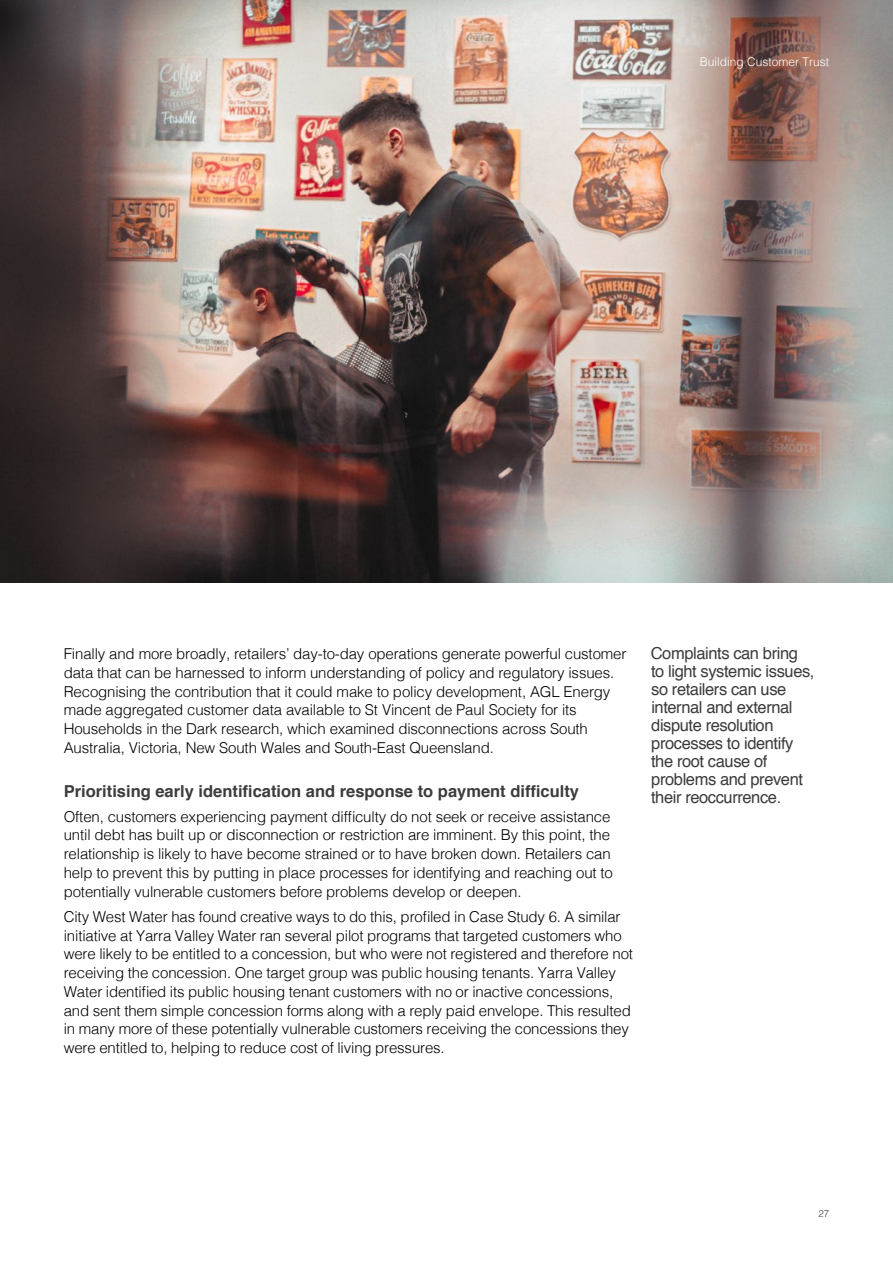
<style>
.page{position:relative;width:893px;height:1263px;background:#fff}
.page>*{position:absolute;margin:0;border:0;box-sizing:border-box;transform-origin:0 0}
.t1{font:16.5px/18px "Helvetica";letter-spacing:-.025em;color:#3c3c3b}
.t2{font:700 16.5px "Helvetica";color:#3c3c3b}
.t3{font:300 15px/18.8px "Helvetica";letter-spacing:-.01em;color:#000}
.t4{font:300 12px "Helvetica";color:#fff}
.t5{font:300 9.75px "Helvetica";color:#3c3c3b}
</style>
<div class="page">
<img style="left:0;top:0;width:893px;height:583px">
<p class="t4" style="left:700px;top:52px;width:131px">Building Customer Trust</p>
<p class="t3" style="left:64px;top:643px;width:564px">Finally and more broadly, retailers’ day-to-day operations generate powerful customer data that can be harnessed to inform understanding of policy and regulatory issues.<br>Recognising the contribution that it could make to policy development, AGL Energy made aggregated customer data available to St Vincent de Paul Society for its Households in the Dark research, which examined disconnections across South Australia, Victoria, New South Wales and South-East Queensland.</p>
<p class="t2" style="left:64px;top:776px;width:517px">Prioritising early identification and response to payment difficulty</p>
<p class="t3" style="left:64px;top:806px;width:551px">Often, customers experiencing payment difficulty do not seek or receive assistance until debt has built up or disconnection or restriction are imminent. By this point, the relationship is likely to have become strained or to have broken down. Retailers can help to prevent this by putting in place processes for identifying and reaching out to potentially vulnerable customers before problems develop or deepen.</p>
<p class="t3" style="left:64px;top:906px;width:571px">City West Water has found creative ways to do this, profiled in Case Study 6. A similar initiative at Yarra Valley Water ran several pilot programs that targeted customers who were likely to be entitled to a concession, but who were not registered and therefore not receiving the concession. One target group was public housing tenants. Yarra Valley Water identified its public housing tenant customers with no or inactive concessions, and sent them simple concession forms along with a reply paid envelope. This resulted in many more of these potentially vulnerable customers receiving the concessions they were entitled to, helping to reduce cost of living pressures.</p>
<p class="t1" style="left:651px;top:644px;width:165px">Complaints can bring to light systemic issues, so retailers can use internal and external dispute resolution processes to identify the root cause of problems and prevent their reoccurrence.</p>
<p class="t5" style="left:818px;top:1205px;width:12px">27</p>
</div>
